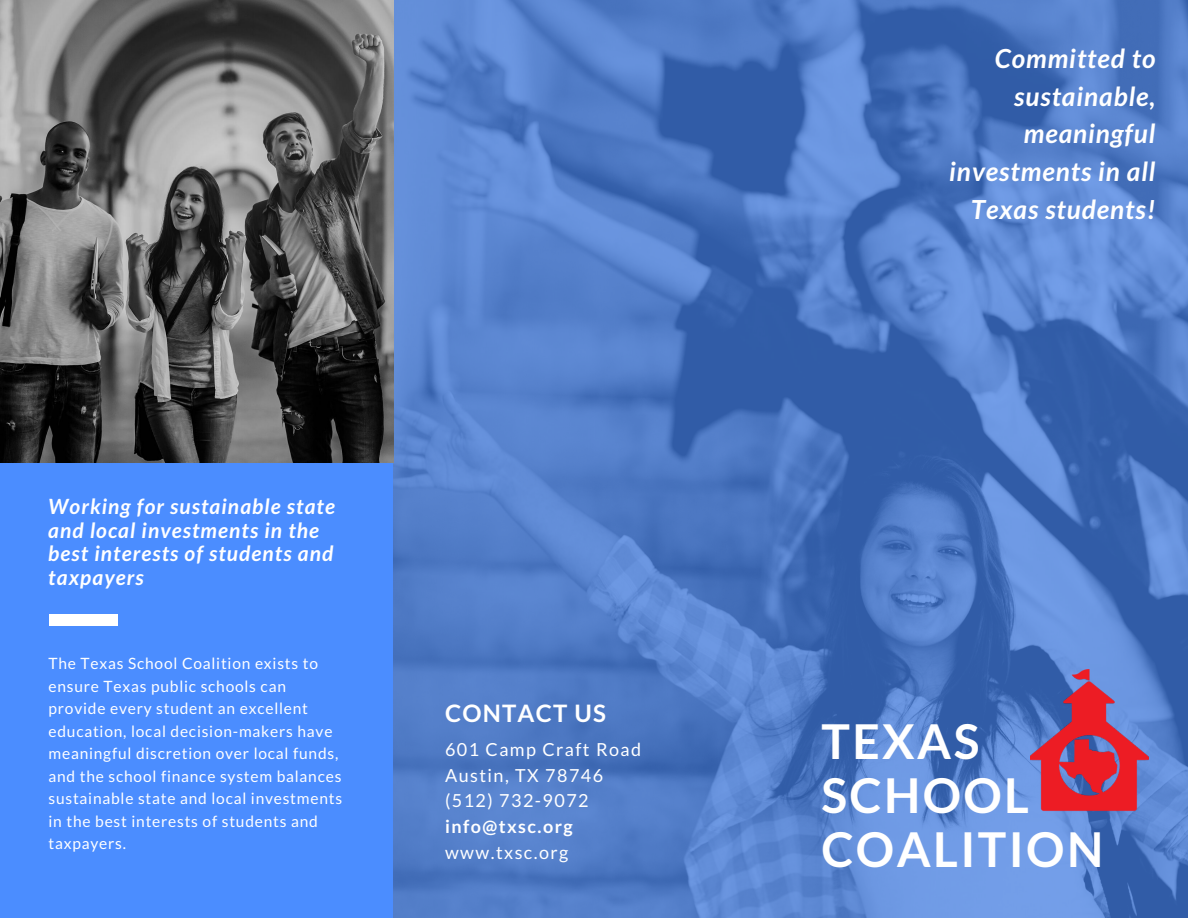
<style>
.page{position:relative;width:1188px;height:918px;background:#4b8dff}
.page>*{position:absolute;margin:0;border:0;box-sizing:border-box;transform-origin:0 0}
.t1{font:700 48px/54px "Lato";letter-spacing:.05em;color:#fff}
.t2{font:italic 700 26.25px/38px "Lato";letter-spacing:.035em;color:#fff;text-align:right}
.t3{font:700 24px "Lato";letter-spacing:.05em;color:#fff}
.t4{font:italic 700 21px/23.7px "Lato";letter-spacing:.05em;color:#fff}
.t5{font:18px/25.8px "Lato";letter-spacing:.08em;color:#fff}
.t6{font:700 18px "Lato";letter-spacing:.08em;color:#fff}
.t7{font:15.6px/22.5px "Lato";letter-spacing:.05em;color:#fff}
</style>
<div class="page">
<img style="left:394px;top:0;width:794px;height:918px">
<img style="left:0;top:0;width:394px;height:462px">
<div style="left:50px;top:615px;width:68px;height:11px;background:#fff"></div>
<img style="left:1030px;top:669px;width:118px;height:144px">
<h3 class="t4" style="left:48px;top:494px;width:288px">Working for sustainable state and local investments in the best interests of students and taxpayers</h3>
<p class="t7" style="left:49px;top:652px;width:295px">The Texas School Coalition exists to ensure Texas public schools can provide every student an excellent education, local decision-makers have meaningful discretion over local funds, and the school finance system balances sustainable state and local investments in the best interests of students and taxpayers.</p>
<h3 class="t3" style="left:445px;top:698px;width:162px">CONTACT US</h3>
<p class="t5" style="left:445px;top:736px;width:198px">601 Camp Craft Road<br>Austin, TX 78746 (512) 732-9072</p>
<p class="t6" style="left:445px;top:816px;width:129px">info@txsc.org</p>
<p class="t5" style="left:445px;top:839px;width:125px">www.txsc.org</p>
<h2 class="t2" style="left:949px;top:38px;width:208px">Committed to sustainable, meaningful investments in all<br>Texas students!</h2>
<h1 class="t1" style="left:821px;top:714px;width:283px">TEXAS<br>SCHOOL<br>COALITION</h1>
</div>
